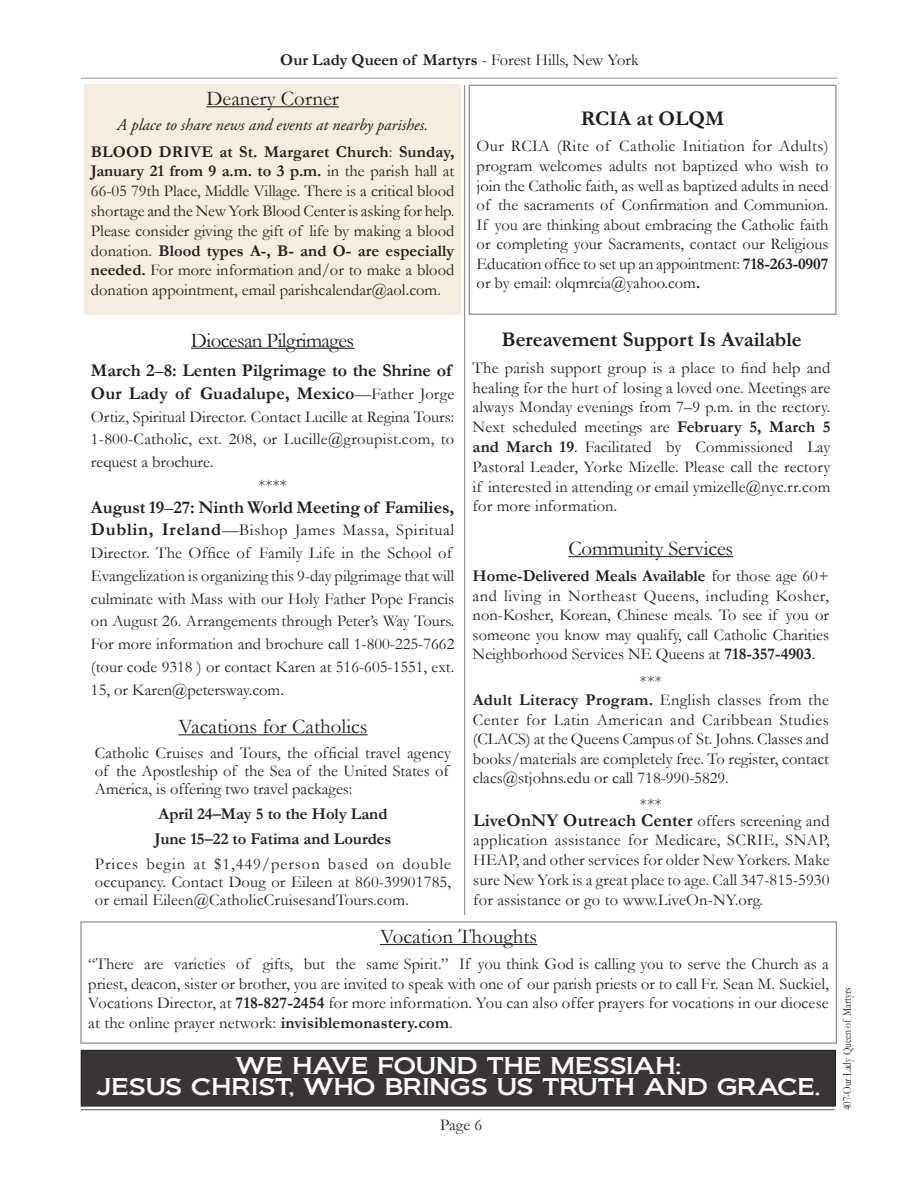
<style>
.page{position:relative;width:918px;height:1188px;background:#fff}
.page>*{position:absolute;margin:0;border:0;box-sizing:border-box;transform-origin:0 0}
.t1{font:22.5px/20.2px "Biondi";color:#fff;text-align:center}
.t2{font:21px "Garamond";color:#241f1f}
.t3{font:700 21px "Garamond";color:#241f1f}
.t4{font:21px "Garamond";letter-spacing:-.03em;color:#241f1f}
.t5{font:700 18px/22.8px "Garamond";color:#241f1f}
.t6{font:16.5px/19.8px "Garamond";color:#241f1f;text-align:justify}
.t7{font:700 16.5px/24.9px "Garamond";color:#241f1f}
.t8{font:italic 16.5px "Adobe Garamond Pro";color:#241f1f}
.t9{font:12px "Garamond";color:#241f1f;scale:.8 1}
.s1{font-weight:400}
.s2{font-weight:700}
.s3{font-weight:400;font-size:16.5px}
.s4{font-weight:700;font-size:18px}
</style>
<div class="page">
<div style="left:469px;top:85px;width:367px;height:230px;border:1px solid #838182"></div>
<div style="left:84px;top:85px;width:377px;height:230px;background:#f5ece2"></div>
<hr style="left:206px;top:106px;width:133px;height:1px;background:#241f1f">
<hr style="left:380px;top:944px;width:157px;height:1px;background:#241f1f">
<div style="left:80px;top:921px;width:757px;height:123px;border:1px solid #838182"></div>
<hr style="left:568px;top:556px;width:165px;height:1px;background:#241f1f">
<hr style="left:81px;top:78px;width:756px;height:1px;background:#969698">
<hr style="left:191px;top:348px;width:163px;height:1px;background:#241f1f">
<hr style="left:464px;top:85px;width:1px;height:830px;background:#838182">
<hr style="left:178px;top:734px;width:190px;height:1px;background:#241f1f">
<hr style="left:81px;top:1109px;width:754px;height:1px;background:#656365">
<div style="left:81px;top:1050px;width:754px;height:56px;background:#393535"></div>
<div style="left:81px;top:1050px;width:755px;height:56px;border:1px solid #241f1f"></div>
<p class="t7" style="left:280px;top:47px;width:360px">Our Lady Queen of Martyrs <span class="s1">- Forest Hills, New York</span></p>
<p class="t2" style="left:206px;top:85px;width:134px">Deanery Corner</p>
<p class="t8" style="left:117px;top:115px;width:312px">A place to share news and events at nearby parishes.</p>
<p class="t6" style="left:91px;top:141px;width:365px"><span class="s2">BLOOD DRIVE at St. Margaret Church</span>: <span class="s2">Sunday, January 21 from 9 a.m. to 3 p.m.</span> in the parish hall at 66-05 79th Place, Middle Village. There is a critical blood shortage and the New York Blood Center is asking for help.<br>Please consider giving the gift of life by making a blood donation. <span class="s2">Blood types A-, B- and O- are especially needed.</span> For more information and/or to make a blood donation appointment, email parishcalendar@aol.com.</p>
<p class="t3" style="left:581px;top:104px;width:145px">RCIA at OLQM</p>
<p class="t6" style="left:477px;top:136px;width:354px">Our RCIA (Rite of Catholic Initiation for Adults) program welcomes adults not baptized who wish to join the Catholic faith, as well as baptized adults in need of the sacraments of Confirmation and Communion.<br>If you are thinking about embracing the Catholic faith or completing your Sacraments, contact our Religious Education office to set up an appointment: <span class="s2">718-263-0907 </span>or by email: olqmrcia@yahoo.com<span class="s2">.</span></p>
<p class="t4" style="left:191px;top:326px;width:165px">Diocesan Pilgrimages</p>
<p class="t5" style="left:91px;top:359px;width:365px">March 2<span class="s1">–</span>8: Lenten Pilgrimage to the Shrine of<br>Our Lady of Guadalupe, Mexico<span class="s3">—Father Jorge</span></p>
<p class="t6" style="left:91px;top:406px;width:365px">Ortiz, Spiritual Director. Contact Lucille at Regina Tours:</p>
<p class="t6" style="left:91px;top:429px;width:365px">1-800-Catholic, ext. 208, or Lucille@groupist.com, to</p>
<p class="t6" style="left:91px;top:452px;width:124px">request a brochure.</p>
<p class="t6" style="left:259px;top:474px;width:30px">****</p>
<p class="t5" style="left:91px;top:496px;width:365px">August 19<span class="s1">–</span>27: Ninth World Meeting of Families,</p>
<p class="t6" style="left:91px;top:518px;width:365px;line-height:22.8px;text-align:left"><span class="s4">Dublin, Ireland</span>—Bishop James Massa, Spiritual Director. The Office of Family Life in the School of Evangelization is organizing this 9-day pilgrimage that will culminate with Mass with our Holy Father Pope Francis on August 26. Arrangements through Peter’s Way Tours.<br>For more information and brochure call 1-800-225-7662 (tour code 9318 ) or contact Karen at 516-605-1551, ext.<br>15, or Karen@petersway.com.</p>
<p class="t2" style="left:178px;top:713px;width:191px">Vacations for Catholics</p>
<p class="t6" style="left:95px;top:744px;width:358px;line-height:18px;text-align:left">Catholic Cruises and Tours, the official travel agency of the Apostleship of the Sea of the United States of<br>America, is offering two travel packages:</p>
<p class="t7" style="left:155px;top:801px;width:238px">April 24–May 5 to the Holy Land<br>June 15–22 to Fatima and Lourdes</p>
<p class="t6" style="left:95px;top:854px;width:358px;line-height:18px">Prices begin at $1,449/person based on double occupancy. Contact Doug or Eileen at 860-39901785, or email Eileen@CatholicCruisesandTours.com.</p>
<p class="t3" style="left:501px;top:325px;width:302px">Bereavement Support Is Available</p>
<p class="t6" style="left:473px;top:357px;width:359px">The parish support group is a place to find help and healing for the hurt of losing a loved one. Meetings are always Monday evenings from 7–9 p.m. in the rectory.<br>Next scheduled meetings are <span class="s2">February 5, March 5 and March 19</span>. Facilitated by Commissioned Lay Pastoral Leader, Yorke Mizelle. Please call the rectory if interested in attending or email ymizelle@nyc.rr.com for more information.</p>
<p class="t2" style="left:568px;top:534px;width:166px">Community Services</p>
<p class="t6" style="left:473px;top:566px;width:358px"><span class="s2">Home-Delivered Meals Available</span> for those age 60+ and living in Northeast Queens, including Kosher, non-Kosher, Korean, Chinese meals. To see if you or someone you know may qualify, call Catholic Charities Neighborhood Services NE Queens at <span class="s2">718-357-4903</span>.</p>
<p class="t6" style="left:473px;top:670px;width:358px;text-align:left;text-indent:167px">***<br><span class="s2">Adult Literacy Program.</span> English classes from the Center for Latin American and Caribbean Studies (CLACS) at the Queens Campus of St. Johns. Classes and books/materials are completely free. To register, contact clacs@stjohns.edu or call 718-990-5829.</p>
<p class="t6" style="left:640px;top:794px;width:23px">***</p>
<p class="t5" style="left:473px;top:809px;width:358px">LiveOnNY Outreach Center <span class="s3">offers screening and</span></p>
<p class="t6" style="left:473px;top:830px;width:358px">application assistance for Medicare, SCRIE, SNAP, HEAP, and other services for older New Yorkers. Make sure New York is a great place to age. Call 347-815-5930 for assistance or go to www.LiveOn-NY.org.</p>
<p class="t2" style="left:380px;top:922px;width:159px">Vocation Thoughts</p>
<p class="t6" style="left:88px;top:954px;width:742px">“There are varieties of gifts, but the same Spirit.” If you think God is calling you to serve the Church as a priest, deacon, sister or brother, you are invited to speak with one of our parish priests or to call Fr. Sean M. Suckiel, Vocations Director, at <span class="s2">718-827-2454</span> for more information. You can also offer prayers for vocations in our diocese at the online prayer network: <span class="s2">invisiblemonastery.com</span>.</p>
<h1 class="t1" style="left:96px;top:1056px;width:726px">WE HAVE FOUND THE MESSIAH:<br>JESUS CHRIST, WHO BRINGS US TRUTH AND GRACE.</h1>
<p class="t6" style="left:440px;top:1114px;width:43px">Page 6</p>
<p class="t9" style="left:839px;top:1110px;width:155px;rotate:-90deg">407-Our Lady Queen of Martyrs</p>
</div>
